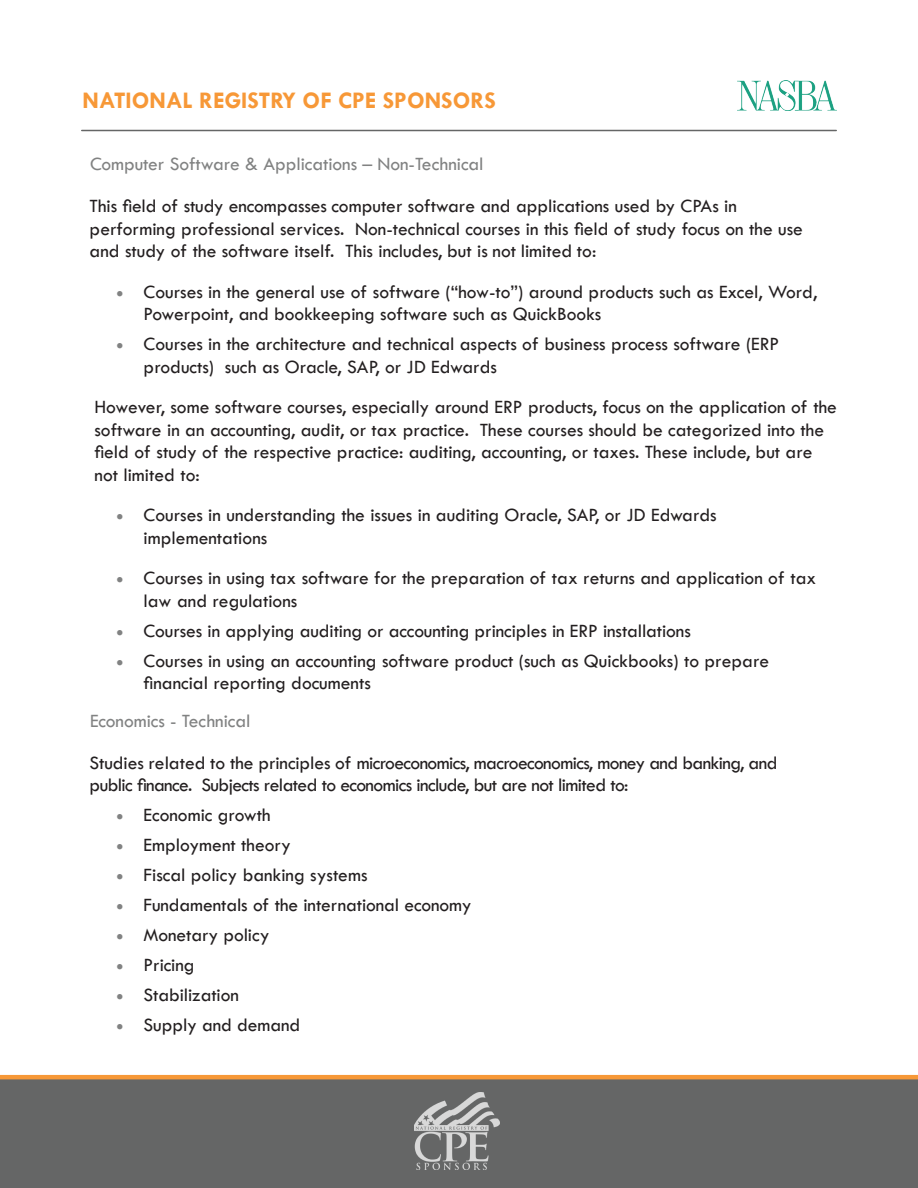
<style>
.page{position:relative;width:918px;height:1188px;background:#fff}
.page>*{position:absolute;margin:0;border:0;box-sizing:border-box;transform-origin:0 0}
.t1{font:700 24px "Tw Cen";color:#f79837}
.t2{font:19.5px/22.5px "Tw Cen";color:#231f20}
.t3{font:19.5px/22.5px "Tw Cen";letter-spacing:-.03em;color:#231f20}
.t4{font:19.5px "Tw Cen";letter-spacing:-.005em;color:#818282}
.s1{color:#818282}
</style>
<div class="page">
<div style="left:0;top:1079px;width:918px;height:109px;background:#656666"></div>
<hr style="left:82px;top:130px;width:754px;height:1px;background:#656666">
<hr style="left:0;top:1075px;width:918px;height:4px;background:#f79837">
<img style="left:738px;top:81px;width:98px;height:29px">
<img style="left:414px;top:1093px;width:86px;height:76px">
<p class="t1" style="left:82px;top:86px;width:415px">NATIONAL REGISTRY OF CPE SPONSORS</p>
<p class="t4" style="left:90px;top:152px;width:395px">Computer Software &amp; Applications – Non-Technical</p>
<p class="t2" style="left:90px;top:195px;width:715px">This field of study encompasses computer software and applications used by CPAs in performing professional services. Non-technical courses in this field of study focus on the use and study of the software itself. This includes, but is not limited to:</p>
<p class="t2" style="left:144px;top:280px;width:675px;text-indent:-27px"><span class="s1">•</span> Courses in the general use of software (“how-to”) around products such as Excel, Word,<br>Powerpoint, and bookkeeping software such as QuickBooks</p>
<p class="t2" style="left:144px;top:333px;width:637px;text-indent:-27px"><span class="s1">•</span> Courses in the architecture and technical aspects of business process software (ERP products) such as Oracle, SAP, or JD Edwards</p>
<p class="t2" style="left:94px;top:396px;width:744px">However, some software courses, especially around ERP products, focus on the application of the software in an accounting, audit, or tax practice. These courses should be categorized into the field of study of the respective practice: auditing, accounting, or taxes. These include, but are not limited to:</p>
<p class="t2" style="left:144px;top:504px;width:575px;text-indent:-27px"><span class="s1">•</span> Courses in understanding the issues in auditing Oracle, SAP, or JD Edwards implementations</p>
<p class="t2" style="left:144px;top:567px;width:674px;text-indent:-27px"><span class="s1">•</span> Courses in using tax software for the preparation of tax returns and application of tax law and regulations</p>
<p class="t2" style="left:117px;top:619px;width:576px"><span class="s1">•</span> Courses in applying auditing or accounting principles in ERP installations</p>
<p class="t2" style="left:144px;top:649px;width:627px;text-indent:-27px"><span class="s1">•</span> Courses in using an accounting software product (such as Quickbooks) to prepare financial reporting documents</p>
<p class="t4" style="left:90px;top:709px;width:162px">Economics - Technical</p>
<p class="t3" style="left:90px;top:751px;width:689px">Studies related to the principles of microeconomics, macroeconomics, money and banking, and public finance. Subjects related to economics include, but are not limited to:</p>
<p class="t2" style="left:117px;top:804px;width:156px"><span class="s1">•</span> Economic growth</p>
<p class="t2" style="left:117px;top:834px;width:176px"><span class="s1">•</span> Employment theory</p>
<p class="t2" style="left:117px;top:864px;width:252px"><span class="s1">•</span> Fiscal policy banking systems</p>
<p class="t2" style="left:117px;top:894px;width:356px"><span class="s1">•</span> Fundamentals of the international economy</p>
<p class="t2" style="left:117px;top:924px;width:154px"><span class="s1">•</span> Monetary policy</p>
<p class="t2" style="left:117px;top:954px;width:80px"><span class="s1">•</span> Pricing</p>
<p class="t2" style="left:117px;top:984px;width:124px"><span class="s1">•</span> Stabilization</p>
<p class="t2" style="left:117px;top:1014px;width:185px"><span class="s1">•</span> Supply and demand</p>
</div>
